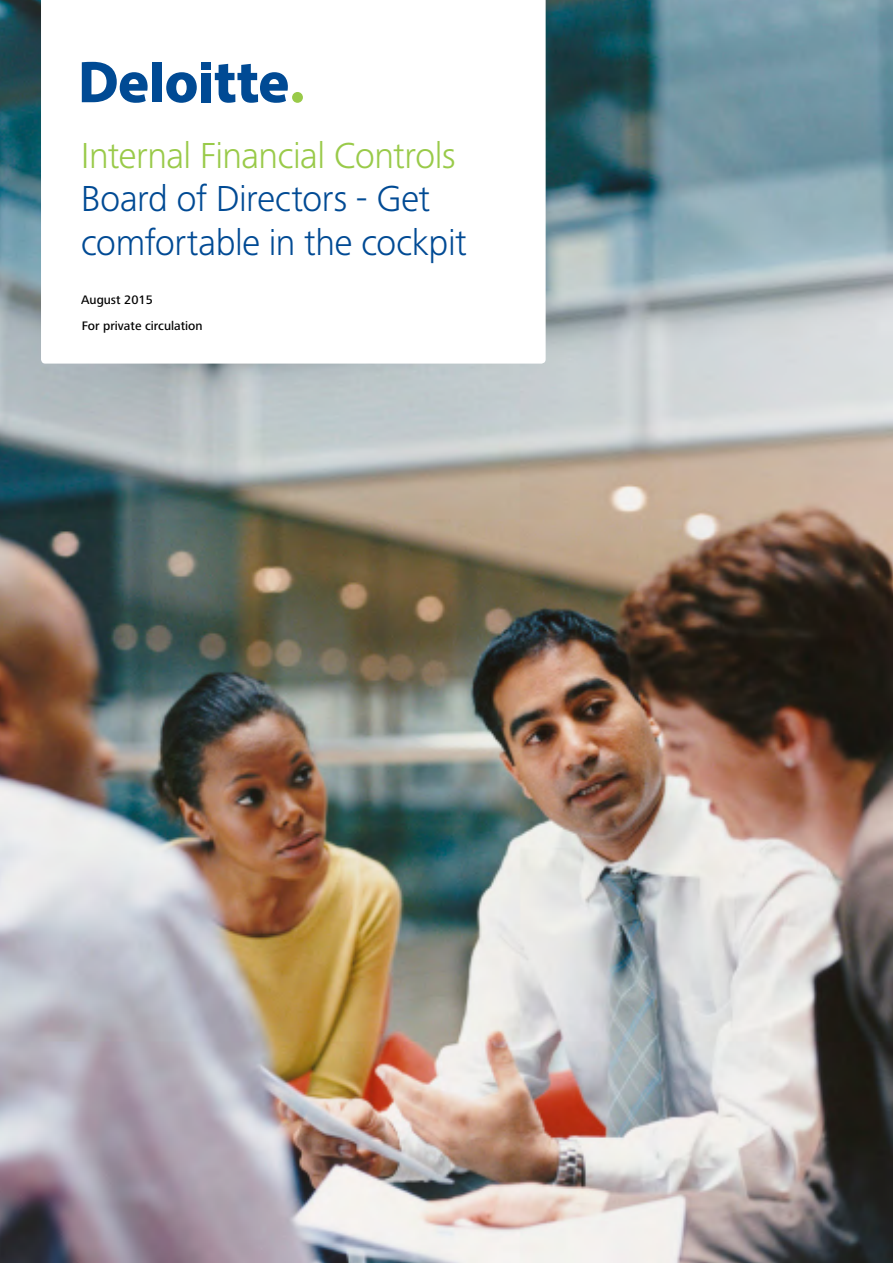
<style>
.page{position:relative;width:893px;height:1263px;background:#fff}
.page>*{position:absolute;margin:0;border:0;box-sizing:border-box;transform-origin:0 0}
.t1{font:300 37.5px/43.5px "Frutiger Next Pro";letter-spacing:-.015em;color:#004a94}
.t2{font:300 37.5px "Frutiger Next Pro";letter-spacing:-.02em;color:#99ca49}
.t3{font:500 12.75px/25.3px "Frutiger Next Pro";color:#000}
</style>
<div class="page">
<img style="left:0;top:0;width:893px;height:1263px">
<svg style="left:41px;top:0;width:505px;height:364px"></svg>
<div style="left:152px;top:62px;width:10px;height:40px;background:#004a94"></div>
<svg style="left:166px;top:72px;width:31px;height:31px"></svg>
<div style="left:201px;top:73px;width:10px;height:29px;background:#004a94"></div>
<div style="left:201px;top:62px;width:10px;height:8px;background:#004a94"></div>
<svg style="left:215px;top:64px;width:73px;height:39px"></svg>
<div style="left:292px;top:92px;width:11px;height:11px;background:#99ca49;border-radius:50%"></div>
<svg style="left:82px;top:62px;width:66px;height:41px"></svg>
<p class="t2" style="left:81px;top:134px;width:376px">Internal Financial Controls</p>
<p class="t1" style="left:81px;top:177px;width:388px">Board of Directors - Get comfortable in the cockpit</p>
<p class="t3" style="left:81px;top:288px;width:123px">August 2015<br>For private circulation</p>
</div>
